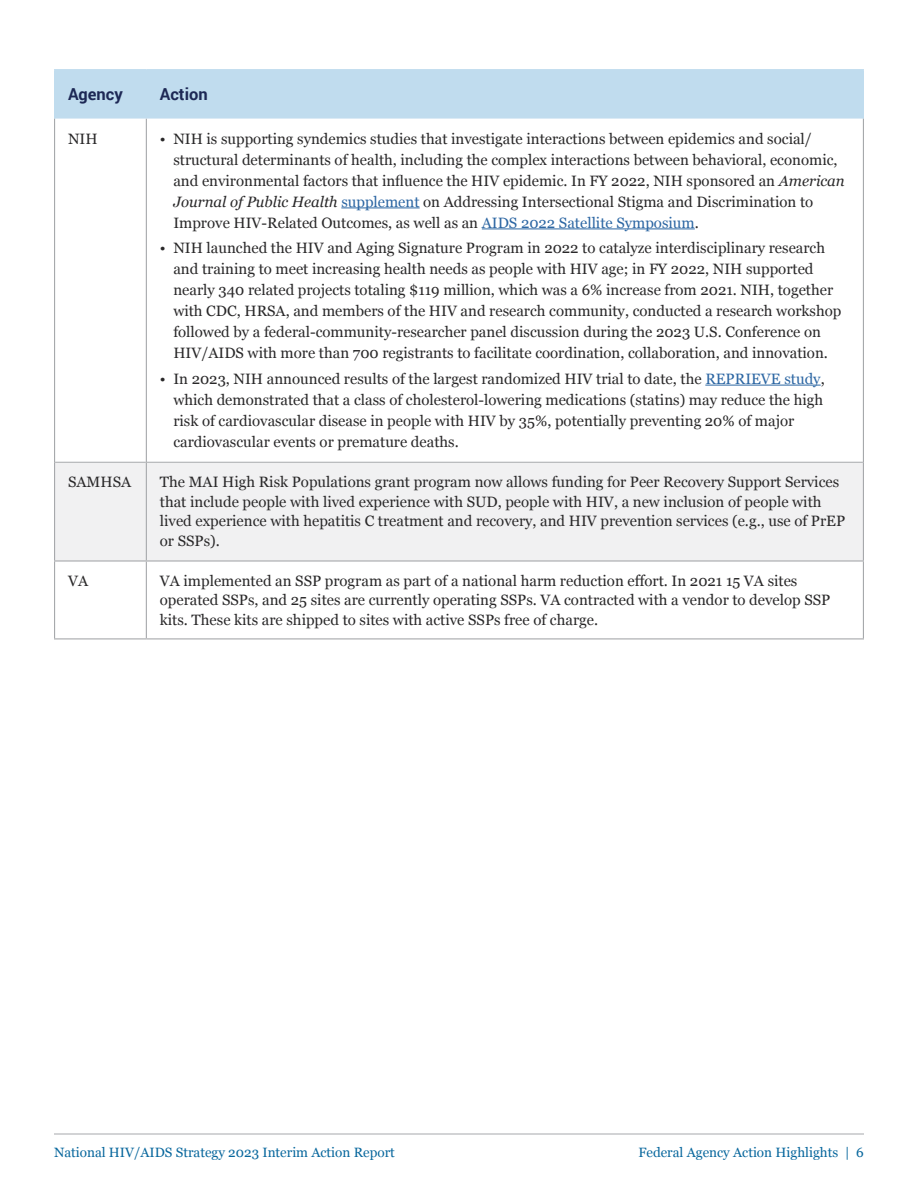
<style>
.page{position:relative;width:918px;height:1188px;background:#fff}
.page>*{position:absolute;margin:0;border:0;box-sizing:border-box;transform-origin:0 0}
.t1{font:700 16.5px "Roboto";color:#1d2855}
.t2{font:15px/21px "Georgia";color:#292829}
.t3{font:13.5px "Georgia";color:#08679d}
.s1{font-style:italic}
.s2{color:#2c66a3}
</style>
<div class="page">
<hr style="left:54px;top:1134px;width:810px;height:1px;background:#a7a9ac">
<div style="left:55px;top:70px;width:808px;height:49px;background:#c0dcee"></div>
<svg style="left:55px;top:119px;width:808px;height:519px"></svg>
<div style="left:55px;top:463px;width:808px;height:97px;background:#f1f1f2"></div>
<hr style="left:55px;top:462px;width:91px;height:1px;background:#a7a9ac">
<hr style="left:147px;top:462px;width:716px;height:1px;background:#a7a9ac">
<hr style="left:54px;top:560px;width:92px;height:2px;background:#a7a9ac">
<hr style="left:146px;top:560px;width:718px;height:2px;background:#a7a9ac">
<hr style="left:54px;top:69px;width:92px;height:1px;background:#c0dcee">
<hr style="left:54px;top:70px;width:1px;height:49px;background:#c0dcee">
<hr style="left:146px;top:69px;width:718px;height:1px;background:#c0dcee">
<hr style="left:863px;top:70px;width:1px;height:49px;background:#c0dcee">
<hr style="left:54px;top:119px;width:1px;height:343px;background:#a7a9ac">
<hr style="left:146px;top:119px;width:1px;height:343px;background:#a7a9ac">
<hr style="left:863px;top:119px;width:1px;height:343px;background:#a7a9ac">
<hr style="left:54px;top:462px;width:1px;height:98px;background:#a7a9ac">
<hr style="left:146px;top:462px;width:1px;height:98px;background:#a7a9ac">
<hr style="left:863px;top:462px;width:1px;height:98px;background:#a7a9ac">
<hr style="left:54px;top:562px;width:1px;height:76px;background:#a7a9ac">
<hr style="left:146px;top:562px;width:1px;height:76px;background:#a7a9ac">
<hr style="left:863px;top:562px;width:1px;height:76px;background:#a7a9ac">
<hr style="left:54px;top:638px;width:92px;height:1px;background:#a7a9ac">
<hr style="left:146px;top:638px;width:718px;height:1px;background:#a7a9ac">
<hr style="left:341px;top:208px;width:79px;height:1px;background:#2c66a3">
<hr style="left:482px;top:229px;width:213px;height:1px;background:#2c66a3">
<hr style="left:705px;top:385px;width:116px;height:1px;background:#2c66a3">
<p class="t1" style="left:68px;top:83px;width:56px">Agency</p>
<p class="t1" style="left:160px;top:83px;width:49px">Action</p>
<p class="t2" style="left:68px;top:127px;width:31px">NIH</p>
<p class="t2" style="left:173px;top:127px;width:673px;text-indent:-14px">• NIH is supporting syndemics studies that investigate interactions between epidemics and social/ structural determinants of health, including the complex interactions between behavioral, economic, and environmental factors that influence the HIV epidemic. In FY 2022, NIH sponsored an <span class="s1">American Journal of Public Health</span> <span class="s2">supplement</span> on Addressing Intersectional Stigma and Discrimination to Improve HIV-Related Outcomes, as well as an <span class="s2">AIDS 2022 Satellite Symposium</span>.</p>
<p class="t2" style="left:173px;top:237px;width:670px;text-indent:-14px">• NIH launched the HIV and Aging Signature Program in 2022 to catalyze interdisciplinary research and training to meet increasing health needs as people with HIV age; in FY 2022, NIH supported nearly 340 related projects totaling $119 million, which was a 6% increase from 2021. NIH, together with CDC, HRSA, and members of the HIV and research community, conducted a research workshop followed by a federal-community-researcher panel discussion during the 2023 U.S. Conference on HIV/AIDS with more than 700 registrants to facilitate coordination, collaboration, and innovation.</p>
<p class="t2" style="left:173px;top:367px;width:653px;text-indent:-14px">• In 2023, NIH announced results of the largest randomized HIV trial to date, the <span class="s2">REPRIEVE study</span>, which demonstrated that a class of cholesterol-lowering medications (statins) may reduce the high risk of cardiovascular disease in people with HIV by 35%, potentially preventing 20% of major cardiovascular events or premature deaths.</p>
<p class="t2" style="left:68px;top:471px;width:65px">SAMHSA</p>
<p class="t2" style="left:160px;top:472px;width:687px;line-height:19.5px">The MAI High Risk Populations grant program now allows funding for Peer Recovery Support Services that include people with lived experience with SUD, people with HIV, a new inclusion of people with lived experience with hepatitis C treatment and recovery, and HIV prevention services (e.g., use of PrEP or SSPs).</p>
<p class="t2" style="left:68px;top:570px;width:22px">VA</p>
<p class="t2" style="left:160px;top:570px;width:672px;line-height:19.5px">VA implemented an SSP program as part of a national harm reduction effort. In 2021 15 VA sites operated SSPs, and 25 sites are currently operating SSPs. VA contracted with a vendor to develop SSP kits. These kits are shipped to sites with active SSPs free of charge.</p>
<p class="t3" style="left:54px;top:1142px;width:342px">National HIV/AIDS Strategy 2023 Interim Action Report</p>
<p class="t3" style="left:638px;top:1142px;width:227px">Federal Agency Action Highlights | 6</p>
</div>
